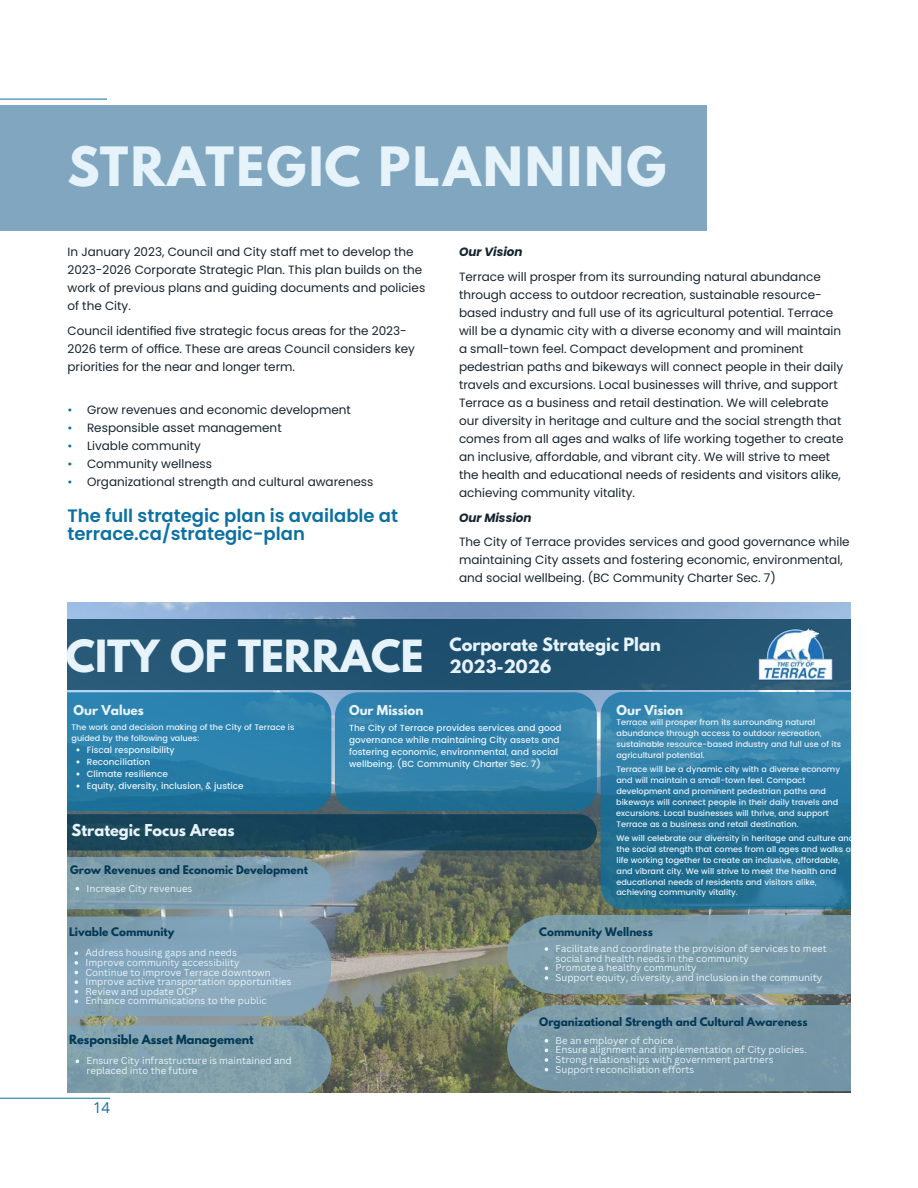
<style>
.page{position:relative;width:918px;height:1188px;background:#fff}
.page>*{position:absolute;margin:0;border:0;box-sizing:border-box;transform-origin:0 0}
.Large_Title{font:700 48px "League Spartan";letter-spacing:.05em;color:#e7f3fa}
.t1{font:700 39.3px "League Spartan";color:#e7f3fa}
.Intro_Blurb{font:600 18px/18px "Poppins";color:#0c71a2}
.t2{font:700 16.2px/22.4px "League Spartan";color:#e7f3fa}
.t3{font:15px "Open Sans";color:#0c71a2}
.t4{font:700 14.55px "League Spartan";color:#e7f3fa}
.Body_Text{font:12px/18px "Poppins";color:#16242e}
.t5{font:700 12px "League Spartan";color:#e7f3fa}
.Body_Text-2{font:italic 700 12px "Poppins";color:#16242e}
.t6{font:700 11.25px "League Spartan";color:#033955}
.t7{font:700 10.5px "League Spartan";color:#033955}
.t8{font:9.6px/9.6px "Canva Sans";color:#e7f3fa}
.t9{font:500 8.85px/12px "Poppins";color:#e7f3fa}
.t10{font:500 8.1px/10.8px "Poppins";color:#e7f3fa}
.s1{color:#0c71a2}
</style>
<div class="page">
<hr style="left:0;top:1098px;width:110px;height:1px;background:#0c71a2">
<hr style="left:0;top:99px;width:107px;height:1px;background:#0c71a2">
<div style="left:0;top:105px;width:707px;height:125px;background:#80a7bf"></div>
<img style="left:68px;top:603px;width:782px;height:490px">
<div style="left:68px;top:619px;width:782px;height:70px;background:#225371"></div>
<img style="left:758px;top:628px;width:76px;height:53px">
<svg style="left:601px;top:692px;width:249px;height:217px;background:#2c7aa0"></svg>
<svg style="left:68px;top:857px;width:263px;height:52px;background:#809faf"></svg>
<svg style="left:507px;top:915px;width:343px;height:79px;background:#7c9ca9"></svg>
<svg style="left:68px;top:1026px;width:263px;height:67px;background:#7f9eaa"></svg>
<svg style="left:507px;top:1005px;width:343px;height:86px;background:#7796a4"></svg>
<svg style="left:68px;top:917px;width:263px;height:99px;background:#83a3b6"></svg>
<svg style="left:68px;top:692px;width:529px;height:158px;background:#297195"></svg>
<p class="Large_Title" style="left:68px;top:129px;width:600px">STRATEGIC PLANNING</p>
<p class="Body_Text" style="left:68px;top:243px;width:359px">In January 2023, Council and City staff met to develop the 2023-2026 Corporate Strategic Plan. This plan builds on the work of previous plans and guiding documents and policies of the City.</p>
<p class="Body_Text" style="left:68px;top:322px;width:349px">Council identified five strategic focus areas for the 2023-<br>2026 term of office. These are areas Council considers key priorities for the near and longer term.</p>
<p class="Body_Text" style="left:68px;top:400px;width:285px"><span class="s1">•</span> Grow revenues and economic development</p>
<p class="Body_Text" style="left:68px;top:418px;width:216px"><span class="s1">•</span> Responsible asset management</p>
<p class="Body_Text" style="left:68px;top:436px;width:135px"><span class="s1">•</span> Livable community</p>
<p class="Body_Text" style="left:68px;top:454px;width:146px"><span class="s1">•</span> Community wellness</p>
<p class="Body_Text" style="left:68px;top:472px;width:307px"><span class="s1">•</span> Organizational strength and cultural awareness</p>
<p class="Intro_Blurb" style="left:68px;top:506px;width:332px">The full strategic plan is available at terrace.ca/strategic-plan</p>
<p class="Body_Text-2" style="left:459px;top:245px;width:65px">Our Vision</p>
<p class="Body_Text" style="left:459px;top:268px;width:386px">Terrace will prosper from its surrounding natural abundance through access to outdoor recreation, sustainable resource&shy;based industry and full use of its agricultural potential. Terrace will be a dynamic city with a diverse economy and will maintain a small-town feel. Compact development and prominent pedestrian paths and bikeways will connect people in their daily travels and excursions. Local businesses will thrive, and support Terrace as a business and retail destination. We will celebrate our diversity in heritage and culture and the social strength that comes from all ages and walks of life working together to create an inclusive, affordable, and vibrant city. We will strive to meet the health and educational needs of residents and visitors alike, achieving community vitality.</p>
<p class="Body_Text-2" style="left:459px;top:510px;width:74px">Our Mission</p>
<p class="Body_Text" style="left:459px;top:533px;width:392px">The City of Terrace provides services and good governance while maintaining City assets and fostering economic, environmental, and social wellbeing. (BC Community Charter Sec. 7)</p>
<p class="t1" style="left:65px;top:625px;width:360px">CITY OF TERRACE</p>
<p class="t2" style="left:449px;top:633px;width:213px">Corporate Strategic Plan<br>2023-2026</p>
<p class="t5" style="left:74px;top:700px;width:72px">Our Values</p>
<p class="t10" style="left:72px;top:722px;width:224px">The work and decision making of the City of Terrace is guided by the following values:</p>
<p class="t9" style="left:87px;top:744px;width:158px">Fiscal responsibility<br>Reconciliation<br>Climate resilience<br>Equity, diversity, inclusion, &amp; justice</p>
<p class="t4" style="left:72px;top:818px;width:164px">Strategic Focus Areas</p>
<p class="t7" style="left:70px;top:862px;width:239px">Grow Revenues and Economic Development</p>
<p class="t8" style="left:87px;top:883px;width:107px">Increase City revenues</p>
<p class="t7" style="left:69px;top:923px;width:107px">Livable Community</p>
<p class="t8" style="left:85px;top:948px;width:208px">Address housing gaps and needs<br>Improve community accessibility<br>Continue to improve Terrace downtown Improve active transportation opportunities Review and update OCP<br>Enhance communications to the public</p>
<p class="t6" style="left:69px;top:1031px;width:186px">Responsible Asset Management</p>
<p class="t8" style="left:87px;top:1056px;width:207px">Ensure City infrastructure is maintained and replaced into the future</p>
<p class="t3" style="left:93px;top:1098px;width:19px">14</p>
<p class="t5" style="left:349px;top:700px;width:76px">Our Mission</p>
<p class="t9" style="left:349px;top:722px;width:214px">The City of Terrace provides services and good governance while maintaining City assets and fostering economic, environmental, and social wellbeing. (BC Community Charter Sec. 7)</p>
<p class="t5" style="left:617px;top:700px;width:68px">Our Vision</p>
<p class="t10" style="left:616px;top:717px;width:226px">Terrace will prosper from its surrounding natural abundance through access to outdoor recreation, sustainable resource-based industry and full use of its agricultural potential.</p>
<p class="t10" style="left:616px;top:764px;width:225px">Terrace will be a dynamic city with a diverse economy and will maintain a small-town feel. Compact development and prominent pedestrian paths and bikeways will connect people in their daily travels and excursions. Local businesses will thrive, and support Terrace as a business and retail destination.</p>
<p class="t10" style="left:616px;top:833px;width:240px">We will celebrate our diversity in heritage and culture and the social strength that comes from all ages and walks of life working together to create an inclusive, affordable, and vibrant city. We will strive to meet the health and educational needs of residents and visitors alike, achieving community vitality.</p>
<p class="t7" style="left:539px;top:923px;width:115px">Community Wellness</p>
<p class="t8" style="left:556px;top:944px;width:273px">Facilitate and coordinate the provision of services to meet social and health needs in the community<br>Promote a healthy community<br>Support equity, diversity, and inclusion in the community</p>
<p class="t7" style="left:539px;top:1013px;width:270px">Organizational Strength and Cultural Awareness</p>
<p class="t8" style="left:556px;top:1035px;width:253px">Be an employer of choice<br>Ensure alignment and implementation of City policies.<br>Strong relationships with government partners Support reconciliation efforts</p>
</div>
